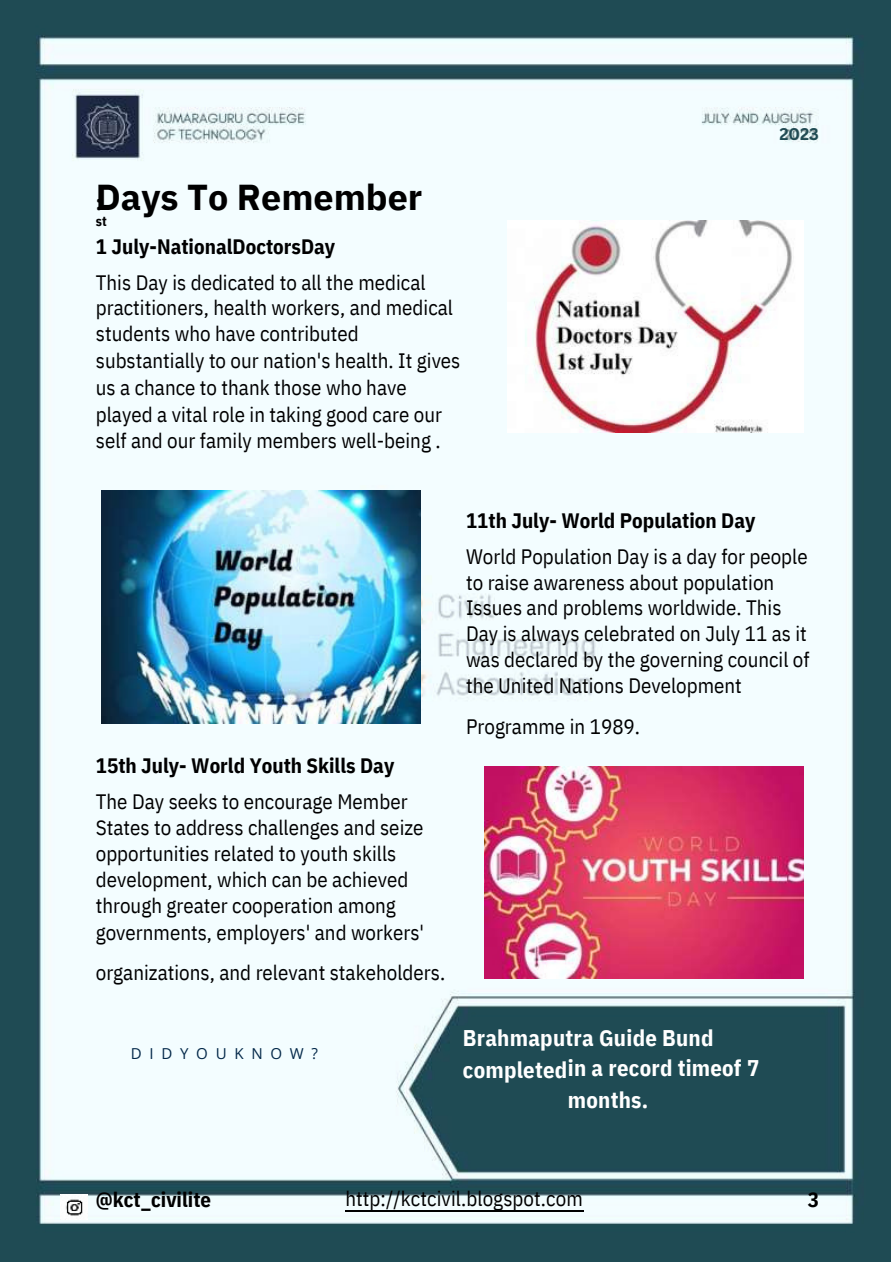
<style>
.page{position:relative;width:893px;height:1264px;background:#fff}
.page>*{position:absolute;margin:0;border:0;box-sizing:border-box;transform-origin:0 0}
.t1{font:700 36px "IBM Plex Sans";color:#000}
.t2{font:700 22.65px/30.2px "IBM Plex Sans Cond";letter-spacing:.01em;color:#fff}
.t3{font:20.85px "IBM Plex Sans Cond";color:#000}
.t4{font:700 20.85px/36px "IBM Plex Sans Cond";color:#000}
.t5{font:700 16.5px "Canva Sans";color:#1f4a53}
.t6{font:15.15px "Open Sans";letter-spacing:.51em;color:#04294a}
.t7{font:700 13.65px "IBM Plex Sans Cond";color:#000}
.s1{font-weight:400}
</style>
<div class="page">
<img style="left:0;top:0;width:890px;height:1261px">
<img style="left:101px;top:490px;width:319px;height:233px">
<img style="left:484px;top:766px;width:319px;height:212px">
<img style="left:60px;top:1193px;width:27px;height:26px">
<img style="left:507px;top:220px;width:296px;height:213px">
<hr style="left:345px;top:1209px;width:238px;height:2px;background:#000">
<p class="t1" style="left:96px;top:173px;width:328px">Days To Remember</p>
<p class="t7" style="left:96px;top:211px;width:12px">st</p>
<p class="t4" style="left:96px;top:184px;width:8px">:</p>
<p class="t4" style="left:96px;top:228px;width:241px">1 July-NationalDoctorsDay</p>
<p class="t3" style="left:96px;top:268px;width:331px">This Day is dedicated to all the medical</p>
<p class="t3" style="left:96px;top:294px;width:359px">practitioners, health workers, and medical</p>
<p class="t3" style="left:96px;top:320px;width:264px">students who have contributed</p>
<p class="t3" style="left:96px;top:347px;width:366px">substantially to our nation's health. It gives</p>
<p class="t3" style="left:96px;top:374px;width:312px">us a chance to thank those who have</p>
<p class="t3" style="left:96px;top:401px;width:347px">played a vital role in taking good care our</p>
<p class="t3" style="left:96px;top:426px;width:346px">self and our family members well-being .</p>
<p class="t5" style="left:779px;top:122px;width:41px">2023</p>
<p class="t4" style="left:466px;top:502px;width:291px">11th July- World Population Day</p>
<p class="t3" style="left:466px;top:542px;width:343px">World Population Day is a day for people</p>
<p class="t3" style="left:466px;top:568px;width:310px">to raise awareness about population</p>
<p class="t3" style="left:466px;top:594px;width:317px">Issues and problems worldwide. This</p>
<p class="t3" style="left:466px;top:620px;width:342px">Day is always celebrated on July 11 as it</p>
<p class="t3" style="left:466px;top:645px;width:345px">was declared by the governing council of</p>
<p class="t3" style="left:466px;top:671px;width:277px">the United Nations Development</p>
<p class="t4" style="left:96px;top:747px;width:313px">15th July- World Youth Skills Day<br><span class="s1">The Day seeks to encourage Member</span></p>
<p class="t3" style="left:96px;top:813px;width:329px">States to address challenges and seize</p>
<p class="t3" style="left:96px;top:839px;width:302px">opportunities related to youth skills</p>
<p class="t3" style="left:96px;top:865px;width:314px">development, which can be achieved</p>
<p class="t3" style="left:96px;top:891px;width:301px">through greater cooperation among</p>
<p class="t3" style="left:96px;top:918px;width:330px">governments, employers' and workers'</p>
<p class="t3" style="left:96px;top:958px;width:351px">organizations, and relevant stakeholders.</p>
<p class="t6" style="left:131px;top:1042px;width:189px">DIDYOUKNOW?</p>
<p class="t3" style="left:466px;top:713px;width:175px">Programme in 1989.</p>
<p class="t2" style="left:463px;top:1022px;width:298px">Brahmaputra Guide Bund completedin a record timeof 7</p>
<p class="t2" style="left:568px;top:1084px;width:82px">months.</p>
<p class="t4" style="left:96px;top:1180px;width:117px">@kct_civilite</p>
<p class="t3" style="left:345px;top:1184px;width:239px">http://kctcivil.blogspot.com</p>
<p class="t4" style="left:807px;top:1180px;width:13px">3</p>
</div>
